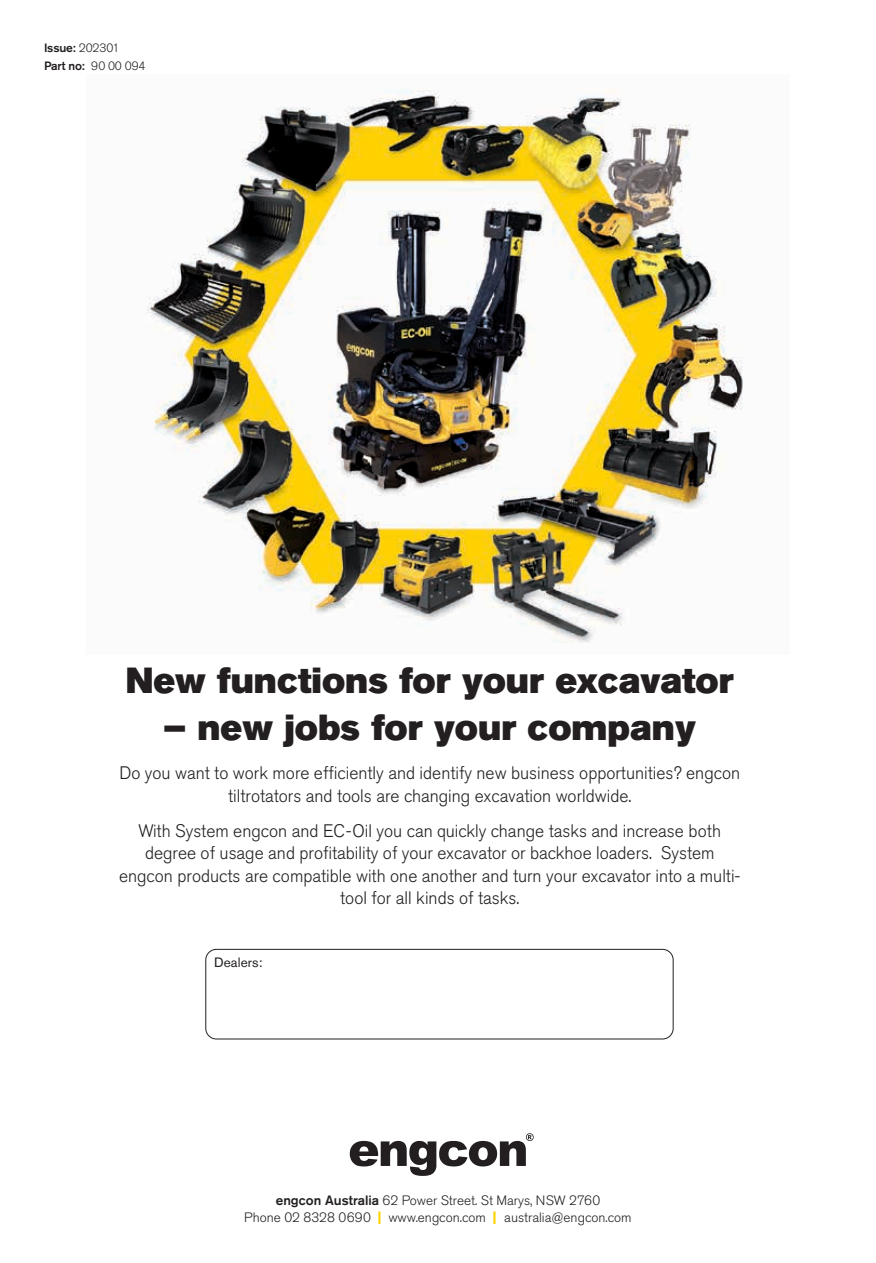
<style>
.page{position:relative;width:876px;height:1263px;background:#fff}
.page>*{position:absolute;margin:0;border:0;box-sizing:border-box;transform-origin:0 0}
.t1{font:36px "Akzidenz Grotesk Pro Super";color:#231f20}
.t2{font:300 18px/22.5px "Akzidenz Grotesk Pro";color:#231f20;text-align:center}
.t3{font:300 13.5px/17.2px "Akzidenz Grotesk Pro";color:#231f20;text-align:center}
.t4{font:13.5px "Akzidenz Grotesk Pro";letter-spacing:.01em;color:#231f20}
.t5{font:500 12px/18.6px "Akzidenz Grotesk Pro";letter-spacing:-.015em;color:#231f20}
.s1{font-weight:300}
.s2{font-weight:500}
.s3{font-family:"Akzidenz Grotesk Pro Super";font-weight:400;color:#ffd300}
</style>
<div class="page">
<div style="left:206px;top:949px;width:467px;height:90px;border:1px solid #231f20;border-radius:11px"></div>
<svg style="left:350px;top:1133px;width:184px;height:43px"></svg>
<img style="left:146px;top:89px;width:597px;height:554px">
<p class="t5" style="left:44px;top:38px;width:103px">Issue: <span class="s1">202301<br></span>Part no: <span class="s1">90 00 094</span></p>
<h1 class="t1" style="left:126px;top:657px;width:610px">New functions for your excavator</h1>
<h1 class="t1" style="left:163px;top:704px;width:534px">– new jobs for your company</h1>
<p class="t2" style="left:119px;top:761px;width:622px">Do you want to work more efficiently and identify new business opportunities? engcon tiltrotators and tools are changing excavation worldwide.</p>
<p class="t2" style="left:119px;top:819px;width:623px">With System engcon and EC-Oil you can quickly change tasks and increase both degree of usage and profitability of your excavator or backhoe loaders. System engcon products are compatible with one another and turn your excavator into a multi&shy;tool for all kinds of tasks.</p>
<p class="t4" style="left:214px;top:954px;width:50px">Dealers:</p>
<p class="t3" style="left:244px;top:1192px;width:389px"><span class="s2">engcon Australia</span> 62 Power Street. St Marys, NSW 2760<br>Phone 02 8328 0690 <span class="s3">|</span> www.engcon.com <span class="s3">|</span> australia@engcon.com</p>
</div>
